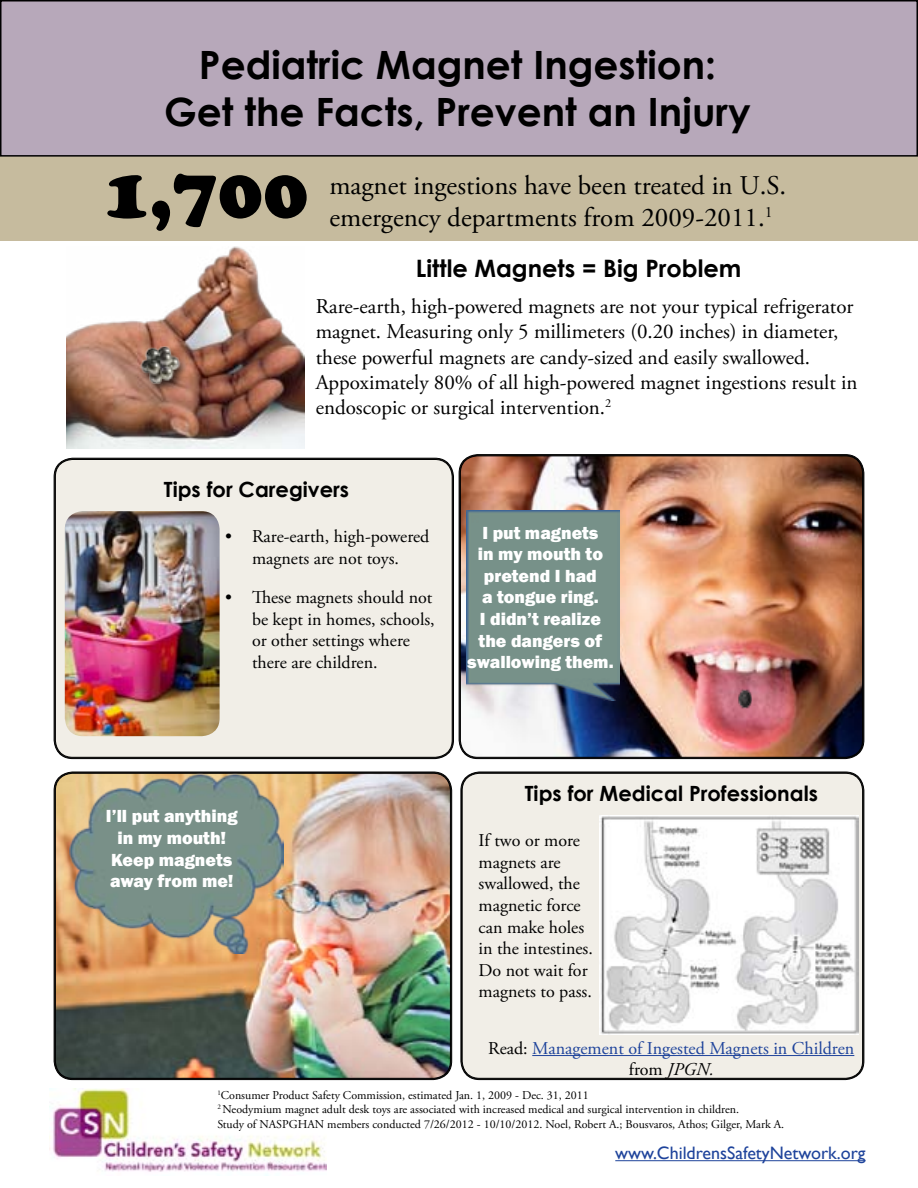
<style>
.page{position:relative;width:918px;height:1188px;background:#fff}
.page>*{position:absolute;margin:0;border:0;box-sizing:border-box;transform-origin:0 0}
.t1{font:72px "Cooper Black Std";color:#000}
.t2{font:700 39px "Century Gothic";color:#000}
.t3{font:27px/32.4px "Adobe Garamond Pro";color:#000}
.t4{font:700 24px "Century Gothic";color:#000}
.t5{font:21px/25.2px "Adobe Garamond Pro";color:#000}
.t6{font:700 21px "Century Gothic";color:#000}
.t7{font:18px/21.6px "Adobe Garamond Pro";color:#000}
.t8{font:800 18px/21.6px "Franklin Gothic";color:#fff;text-align:center}
.t9{font:18px/21.6px "Adobe Garamond Pro";color:#1e439b;text-align:center}
.t10{font:18px "Gill Sans";color:#1e439b}
.t11{font:15.75px "Adobe Garamond Pro";color:#000}
.t12{font:12px "Adobe Garamond Pro";color:#000}
.s1{color:#000}
.s2{font-style:italic;color:#000}
</style>
<div class="page">
<img style="left:460px;top:455px;width:403px;height:303px">
<div style="left:460px;top:456px;width:403px;height:301px;border:1px solid #000;border-radius:17px"></div>
<div style="left:0;top:153px;width:918px;height:88px;background:#c6bb9e"></div>
<div style="left:1px;top:1px;width:916px;height:155px;background:#b7a8ba"></div>
<div style="left:0;top:0;width:918px;height:157px;border:2px solid #000"></div>
<img style="left:67px;top:247px;width:237px;height:201px">
<div style="left:136px;top:344px;width:54px;height:51px;background:#000;opacity:.75"></div>
<img style="left:136px;top:342px;width:45px;height:42px">
<div style="left:55px;top:459px;width:398px;height:299px;background:#f1eee7;border-radius:18px"></div>
<div style="left:55px;top:459px;width:397px;height:298px;border:1px solid #000;border-radius:17px"></div>
<div style="left:462px;top:773px;width:401px;height:306px;background:#f1eee7;border-radius:18px"></div>
<div style="left:462px;top:773px;width:401px;height:305px;border:1px solid #000;border-radius:17px"></div>
<img style="left:55px;top:773px;width:396px;height:306px">
<img style="left:600px;top:815px;width:258px;height:219px">
<hr style="left:532px;top:1055px;width:322px;height:1px;background:#1e439b">
<img style="left:737px;top:689px;width:15px;height:21px">
<img style="left:466px;top:510px;width:153px;height:191px">
<img style="left:69px;top:774px;width:214px;height:180px">
<img style="left:65px;top:511px;width:155px;height:225px">
<img style="left:50px;top:1088px;width:277px;height:87px">
<hr style="left:615px;top:1160px;width:251px;height:1px;background:#1e439b">
<p class="t2" style="left:199px;top:35px;width:519px">Pediatric Magnet Ingestion:</p>
<p class="t2" style="left:164px;top:82px;width:588px">Get the Facts, Prevent an Injury</p>
<p class="t1" style="left:104px;top:149px;width:206px">1,700</p>
<p class="t3" style="left:329px;top:170px;width:459px">magnet ingestions have been treated in U.S. emergency departments from 2009-2011.</p>
<p class="t11" style="left:765px;top:203px;width:9px">1</p>
<p class="t4" style="left:416px;top:250px;width:327px">Little Magnets = Big Problem</p>
<p class="t5" style="left:316px;top:295px;width:543px">Rare-earth, high-powered magnets are not your typical refrigerator magnet. Measuring only 5 millimeters (0.20 inches) in diameter, these powerful magnets are candy-sized and easily swallowed.<br>Appoximately 80% of all high-powered magnet ingestions result in endoscopic or surgical intervention.<sup>2</sup></p>
<p class="t6" style="left:164px;top:473px;width:187px">Tips for Caregivers</p>
<p class="t7" style="left:225px;top:526px;width:206px;text-align:center">• Rare-earth, high-powered magnets are not toys.</p>
<p class="t7" style="left:252px;top:587px;width:184px;text-indent:-27px">• These magnets should not be kept in homes, schools, or other settings where there are children.</p>
<p class="t8" style="left:467px;top:522px;width:148px">I put magnets<br>in my mouth to pretend I had<br>a tongue ring.<br>I didn’t realize the dangers of swallowing them.</p>
<p class="t8" style="left:106px;top:805px;width:133px">I’ll put anything in my mouth!<br>Keep magnets away from me!</p>
<p class="t6" style="left:525px;top:777px;width:295px">Tips for Medical Professionals</p>
<p class="t7" style="left:479px;top:830px;width:116px">If two or more magnets are swallowed, the magnetic force can make holes in the intestines.<br>Do not wait for magnets to pass.</p>
<p class="t9" style="left:488px;top:1038px;width:368px"><span class="s1">Read:</span> Management of Ingested Magnets in Children <span class="s1">from</span> <span class="s2">JPGN.</span></p>
<p class="t12" style="left:217px;top:1088px;width:373px"><sup>1</sup>Consumer Product Safety Commission, estimated Jan. 1, 2009 - Dec. 31, 2011</p>
<p class="t12" style="left:217px;top:1102px;width:523px"><sup>2</sup> Neodymium magnet adult desk toys are associated with increased medical and surgical intervention in children.</p>
<p class="t12" style="left:217px;top:1117px;width:568px">Study of NASPGHAN members conducted 7/26/2012 - 10/10/2012. Noel, Robert A.; Bousvaros, Athos; Gilger, Mark A.</p>
<p class="t10" style="left:615px;top:1143px;width:252px">www.ChildrensSafetyNetwork.org</p>
</div>
